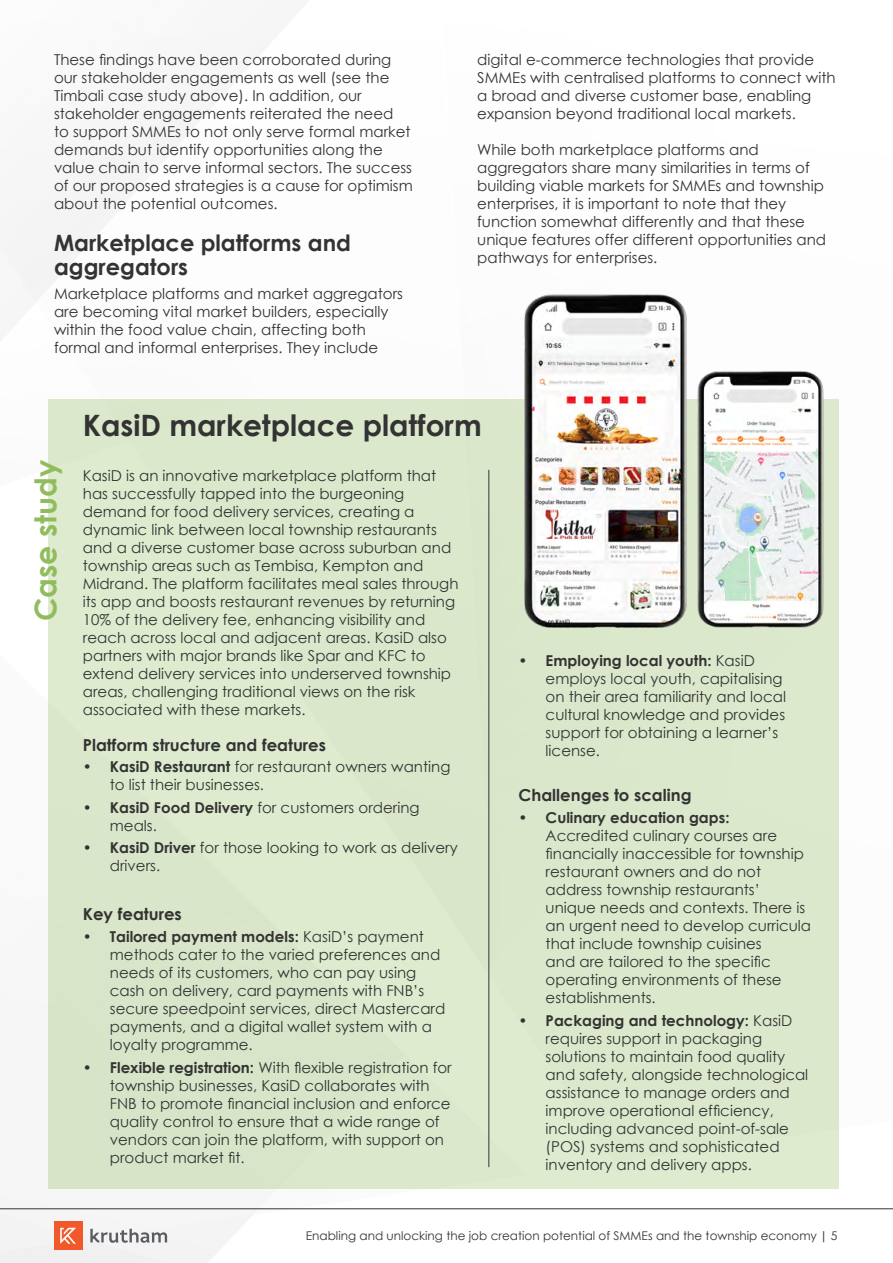
<style>
.page{position:relative;width:893px;height:1263px;background:#fff}
.page>*{position:absolute;margin:0;border:0;box-sizing:border-box;transform-origin:0 0}
.t1{font:700 30px "Century Gothic";color:#91bc5e}
.t2{font:700 29.4px "Century Gothic";color:#333}
.t3{font:700 22.5px/24px "Century Gothic";color:#333}
.t4{font:700 16.5px "Century Gothic";color:#333}
.t5{font:15px/18px "Century Gothic";color:#333}
.t6{font:700 15px "Century Gothic";color:#333}
.t7{font:12px "Century Gothic";color:#343433}
.s1{font-weight:700}
</style>
<div class="page">
<img style="left:0;top:3px;width:893px;height:1260px">
<div style="left:48px;top:400px;width:791px;height:789px;background:#dce8cc"></div>
<div style="left:54px;top:1221px;width:28px;height:29px;background:#f1582a"></div>
<svg style="left:60px;top:1228px;width:16px;height:16px"></svg>
<svg style="left:90px;top:1229px;width:77px;height:14px"></svg>
<hr style="left:0;top:1208px;width:893px;height:1px;background:#333">
<hr style="left:489px;top:470px;width:1px;height:697px;background:#333">
<img style="left:514px;top:281px;width:184px;height:347px">
<img style="left:690px;top:361px;width:141px;height:267px">
<p class="t5" style="left:54px;top:51px;width:360px">These findings have been corroborated during our stakeholder engagements as well (see the Timbali case study above). In addition, our stakeholder engagements reiterated the need<br>to support SMMEs to not only serve formal market demands but identify opportunities along the value chain to serve informal sectors. The success of our proposed strategies is a cause for optimism about the potential outcomes.</p>
<h3 class="t3" style="left:54px;top:230px;width:298px">Marketplace platforms and aggregators</h3>
<p class="t5" style="left:54px;top:285px;width:351px">Marketplace platforms and market aggregators are becoming vital market builders, especially within the food value chain, affecting both formal and informal enterprises. They include</p>
<p class="t5" style="left:477px;top:51px;width:360px">digital e-commerce technologies that provide SMMEs with centralised platforms to connect with a broad and diverse customer base, enabling expansion beyond traditional local markets.</p>
<p class="t5" style="left:477px;top:141px;width:350px">While both marketplace platforms and aggregators share many similarities in terms of building viable markets for SMMEs and township enterprises, it is important to note that they function somewhat differently and that these unique features offer different opportunities and pathways for enterprises.</p>
<h2 class="t2" style="left:83px;top:403px;width:400px">KasiD marketplace platform</h2>
<h1 class="t1" style="left:23px;top:621px;width:163px;rotate:-90deg">Case study</h1>
<p class="t5" style="left:83px;top:466px;width:377px">KasiD is an innovative marketplace platform that has successfully tapped into the burgeoning demand for food delivery services, creating a dynamic link between local township restaurants and a diverse customer base across suburban and township areas such as Tembisa, Kempton and Midrand. The platform facilitates meal sales through its app and boosts restaurant revenues by returning 10% of the delivery fee, enhancing visibility and reach across local and adjacent areas. KasiD also partners with major brands like Spar and KFC to extend delivery services into underserved township areas, challenging traditional views on the risk associated with these markets.</p>
<p class="t4" style="left:83px;top:733px;width:245px">Platform structure and features</p>
<p class="t5" style="left:110px;top:757px;width:342px;text-indent:-27px"><span class="s1">• KasiD Restaurant</span> for restaurant owners wanting to list their businesses.</p>
<p class="t5" style="left:110px;top:798px;width:311px;text-indent:-27px"><span class="s1">• KasiD Food Delivery</span> for customers ordering meals.</p>
<p class="t5" style="left:110px;top:838px;width:349px;text-indent:-27px"><span class="s1">• KasiD Driver</span> for those looking to work as delivery drivers.</p>
<p class="t4" style="left:83px;top:901px;width:100px">Key features</p>
<p class="t5" style="left:110px;top:927px;width:337px;text-indent:-27px"><span class="s1">• Tailored payment models:</span> KasiD’s payment methods cater to the varied preferences and needs of its customers, who can pay using cash on delivery, card payments with FNB’s secure speedpoint services, direct Mastercard payments, and a digital wallet system with a loyalty programme.</p>
<p class="t5" style="left:110px;top:1058px;width:343px;text-indent:-27px"><span class="s1">• Flexible registration:</span> With flexible registration for township businesses, KasiD collaborates with FNB to promote financial inclusion and enforce quality control to ensure that a wide range of vendors can join the platform, with support on product market fit.</p>
<p class="t5" style="left:546px;top:651px;width:242px;text-indent:-27px"><span class="s1">• Employing local youth:</span> KasiD employs local youth, capitalising on their area familiarity and local cultural knowledge and provides support for obtaining a learner’s license.</p>
<p class="t4" style="left:519px;top:782px;width:174px">Challenges to scaling</p>
<p class="t6" style="left:519px;top:806px;width:212px">• Culinary education gaps:</p>
<p class="t5" style="left:546px;top:826px;width:267px">Accredited culinary courses are financially inaccessible for township restaurant owners and do not address township restaurants’ unique needs and contexts. There is an urgent need to develop curricula that include township cuisines<br>and are tailored to the specific operating environments of these establishments.</p>
<p class="t5" style="left:546px;top:1011px;width:264px;text-indent:-27px"><span class="s1">• Packaging and technology:</span> KasiD requires support in packaging solutions to maintain food quality and safety, alongside technological assistance to manage orders and improve operational efficiency, including advanced point-of-sale (POS) systems and sophisticated inventory and delivery apps.</p>
<p class="t7" style="left:306px;top:1227px;width:533px">Enabling and unlocking the job creation potential of SMMEs and the township economy <span class="s1">|</span> 5</p>
</div>
